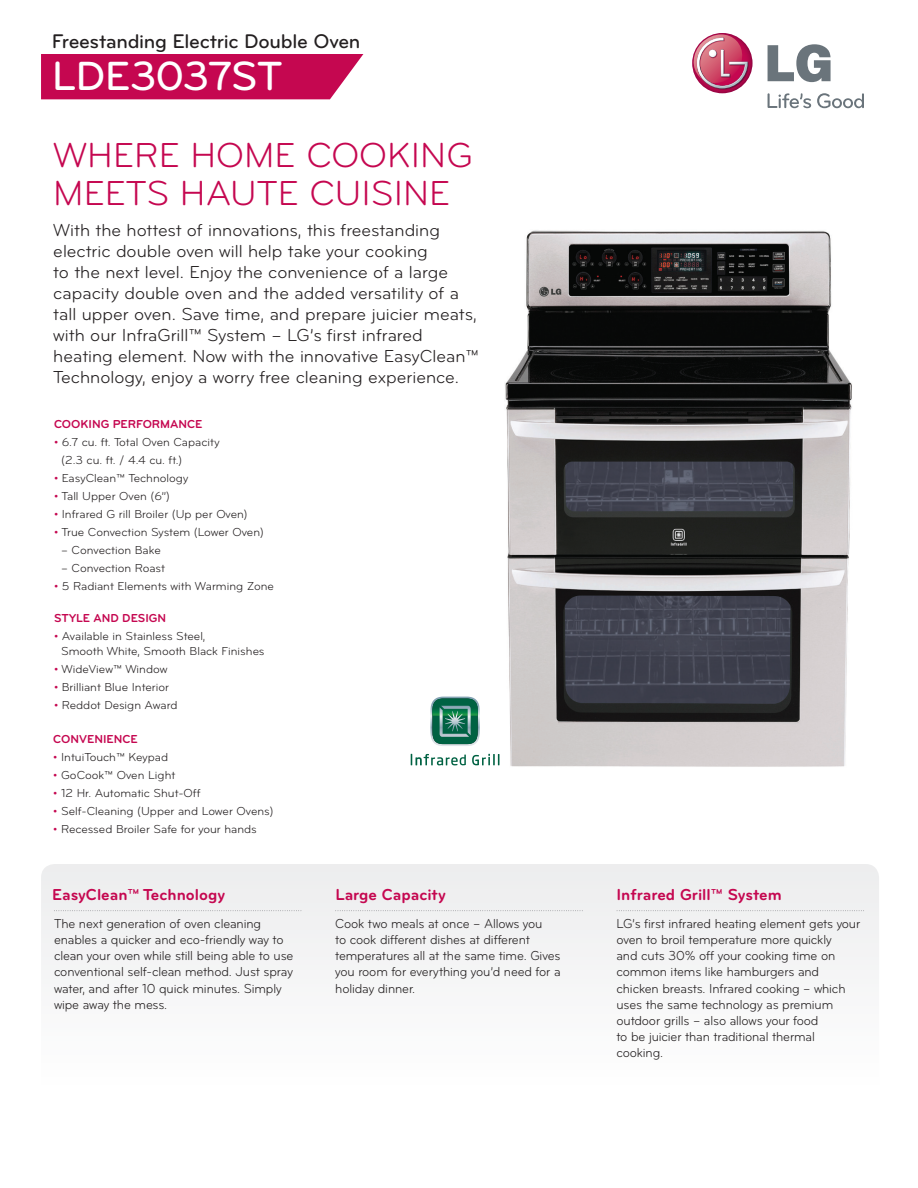
<style>
.page{position:relative;width:918px;height:1188px;background:#fff}
.page>*{position:absolute;margin:0;border:0;box-sizing:border-box;transform-origin:0 0}
.t1{font:500 42.3px "Bryant LG";letter-spacing:-.025em;color:#fff}
.t2{font:36px/37.5px "Bryant LG";color:#c50750}
.t3{font:500 20.55px "Bryant LG";letter-spacing:-.015em;color:#231f20}
.t4{font:18px/21px "Bryant LG";color:#231f20}
.t5{font:700 16.5px "Bryant LG";color:#c50750}
.t6{font:13.5px/16.2px "Bryant LG";letter-spacing:-.01em;color:#231f20;scale:.95 1}
.t7{font:12px/18px "Bryant LG";color:#231f20}
.t8{font:700 12px "Bryant LG";color:#c50750}
.s1{color:#c50750}
</style>
<div class="page">
<img style="left:505px;top:230px;width:347px;height:537px">
<div style="left:41px;top:864px;width:838px;height:235px;background:#f5f6f6;border-radius:14px"></div>
<div style="left:41px;top:54px;width:322px;height:45px;background:#c50750"></div>
<div style="left:692px;top:33px;width:60px;height:60px;background:#a40646;border-radius:30px"></div>
<svg style="left:692px;top:34px;width:57px;height:56px"></svg>
<svg style="left:768px;top:44px;width:63px;height:38px"></svg>
<svg style="left:768px;top:93px;width:43px;height:15px"></svg>
<svg style="left:817px;top:93px;width:47px;height:15px"></svg>
<svg style="left:54px;top:910px;width:248px;height:1px"></svg>
<svg style="left:617px;top:910px;width:247px;height:1px"></svg>
<svg style="left:336px;top:910px;width:247px;height:1px"></svg>
<svg style="left:430px;top:697px;width:50px;height:49px"></svg>
<svg style="left:472px;top:754px;width:27px;height:11px"></svg>
<svg style="left:411px;top:754px;width:55px;height:11px"></svg>
<h3 class="t3" style="left:52px;top:29px;width:310px">Freestanding Electric Double Oven</h3>
<h1 class="t1" style="left:52px;top:50px;width:233px">LDE3037ST</h1>
<h2 class="t2" style="left:53px;top:137px;width:421px">WHERE HOME COOKING<br>MEETS HAUTE CUISINE</h2>
<p class="t4" style="left:53px;top:220px;width:427px">With the hottest of innovations, this freestanding electric double oven will help take your cooking<br>to the next level. Enjoy the convenience of a large capacity double oven and the added versatility of a tall upper oven. Save time, and prepare juicier meats, with our InfraGrill™ System – LG’s first infrared heating element. Now with the innovative EasyClean™ Technology, enjoy a worry free cleaning experience.</p>
<p class="t8" style="left:54px;top:417px;width:150px">COOKING PERFORMANCE</p>
<p class="t7" style="left:61px;top:433px;width:160px;text-indent:-7px"><span class="s1">•</span> 6.7 cu. ft. Total Oven Capacity (2.3 cu. ft. / 4.4 cu. ft.)</p>
<p class="t7" style="left:54px;top:469px;width:136px"><span class="s1">•</span> EasyClean™ Technology</p>
<p class="t7" style="left:54px;top:487px;width:117px"><span class="s1">•</span> Tall Upper Oven (6”)</p>
<p class="t7" style="left:54px;top:505px;width:195px"><span class="s1">•</span> Infrared G rill Broiler (Up per Oven)</p>
<p class="t7" style="left:54px;top:523px;width:211px"><span class="s1">•</span> True Convection System (Lower Oven)</p>
<p class="t7" style="left:61px;top:541px;width:101px">– Convection Bake</p>
<p class="t7" style="left:61px;top:559px;width:105px">– Convection Roast</p>
<p class="t7" style="left:54px;top:577px;width:222px"><span class="s1">•</span> 5 Radiant Elements with Warming Zone</p>
<p class="t8" style="left:54px;top:611px;width:114px">STYLE AND DESIGN</p>
<p class="t7" style="left:61px;top:629px;width:205px;line-height:15px;text-indent:-7px"><span class="s1">•</span> Available in Stainless Steel,<br>Smooth White, Smooth Black Finishes</p>
<p class="t7" style="left:54px;top:661px;width:115px"><span class="s1">•</span> WideView™ Window</p>
<p class="t7" style="left:54px;top:679px;width:117px"><span class="s1">•</span> Brilliant Blue Interior</p>
<p class="t7" style="left:54px;top:697px;width:125px"><span class="s1">•</span> Reddot Design Award</p>
<p class="t8" style="left:53px;top:732px;width:86px">CONVENIENCE</p>
<p class="t7" style="left:53px;top:749px;width:116px"><span class="s1">•</span> IntuiTouch™ Keypad</p>
<p class="t7" style="left:53px;top:767px;width:124px"><span class="s1">•</span> GoCook™ Oven Light</p>
<p class="t7" style="left:53px;top:785px;width:149px"><span class="s1">•</span> 12 Hr. Automatic Shut-Off</p>
<p class="t7" style="left:53px;top:803px;width:222px"><span class="s1">•</span> Self-Cleaning (Upper and Lower Ovens)</p>
<p class="t7" style="left:53px;top:821px;width:205px"><span class="s1">•</span> Recessed Broiler Safe for your hands</p>
<p class="t5" style="left:52px;top:885px;width:174px">EasyClean™ Technology</p>
<p class="t5" style="left:335px;top:885px;width:112px">Large Capacity</p>
<p class="t5" style="left:617px;top:885px;width:167px">Infrared Grill™ System</p>
<p class="t6" style="left:54px;top:915px;width:254px">The next generation of oven cleaning enables a quicker and eco-friendly way to clean your oven while still being able to use conventional self-clean method. Just spray water, and after 10 quick minutes. Simply wipe away the mess.</p>
<p class="t6" style="left:335px;top:915px;width:239px">Cook two meals at once – Allows you<br>to cook different dishes at different temperatures all at the same time. Gives you room for everything you’d need for a holiday dinner.</p>
<p class="t6" style="left:617px;top:915px;width:258px">LG’s first infrared heating element gets your oven to broil temperature more quickly<br>and cuts 30% off your cooking time on common items like hamburgers and chicken breasts. Infrared cooking – which uses the same technology as premium outdoor grills – also allows your food<br>to be juicier than traditional thermal cooking.</p>
</div>
